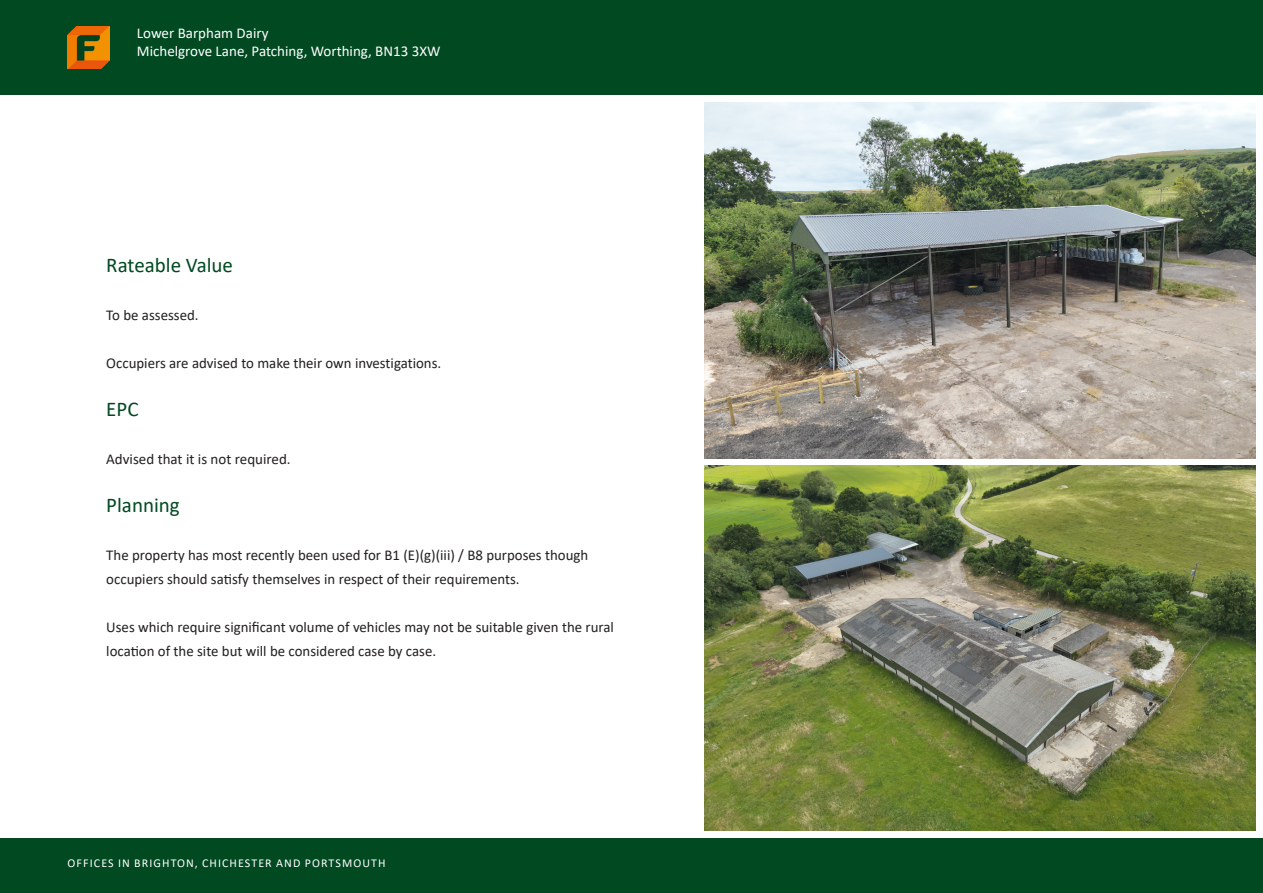
<style>
.page{position:relative;width:1263px;height:893px;background:#fff}
.page>*{position:absolute;margin:0;border:0;box-sizing:border-box;transform-origin:0 0}
.Flude_-_Sub_Header{font:21px "Calibri";color:#004921}
.Flude_-_Standard_Paragraph_Text{font:15px/24px "Calibri";color:#231f20}
.t1{font:15px "Calibri";color:#fff}
.t2{font:12px "Calibri";letter-spacing:.09em;color:#fff}
</style>
<div class="page">
<div style="left:0;top:0;width:1263px;height:95px;background:#004921"></div>
<img style="left:67px;top:26px;width:43px;height:42px">
<div style="left:0;top:838px;width:1263px;height:55px;background:#004921"></div>
<img style="left:705px;top:465px;width:550px;height:366px">
<img style="left:705px;top:102px;width:550px;height:356px">
<p class="t1" style="left:137px;top:22px;width:133px">Lower Barpham Dairy</p>
<p class="t1" style="left:137px;top:40px;width:305px">Michelgrove Lane, Patching, Worthing, BN13 3XW</p>
<p class="Flude_-_Sub_Header" style="left:106px;top:250px;width:128px">Rateable Value</p>
<p class="Flude_-_Standard_Paragraph_Text" style="left:106px;top:303px;width:94px">To be assessed.</p>
<p class="Flude_-_Standard_Paragraph_Text" style="left:106px;top:351px;width:336px">Occupiers are advised to make their own investigations.</p>
<p class="Flude_-_Sub_Header" style="left:106px;top:394px;width:34px">EPC</p>
<p class="Flude_-_Standard_Paragraph_Text" style="left:106px;top:447px;width:186px">Advised that it is not required.</p>
<p class="Flude_-_Sub_Header" style="left:106px;top:490px;width:75px">Planning</p>
<p class="Flude_-_Standard_Paragraph_Text" style="left:106px;top:543px;width:483px">The property has most recently been used for B1 (E)(g)(iii) / B8 purposes though occupiers should satisfy themselves in respect of their requirements.</p>
<p class="Flude_-_Standard_Paragraph_Text" style="left:106px;top:615px;width:509px">Uses which require significant volume of vehicles may not be suitable given the rural location of the site but will be considered case by case.</p>
<p class="t2" style="left:68px;top:855px;width:319px">OFFICES IN BRIGHTON, CHICHESTER AND PORTSMOUTH</p>
</div>
